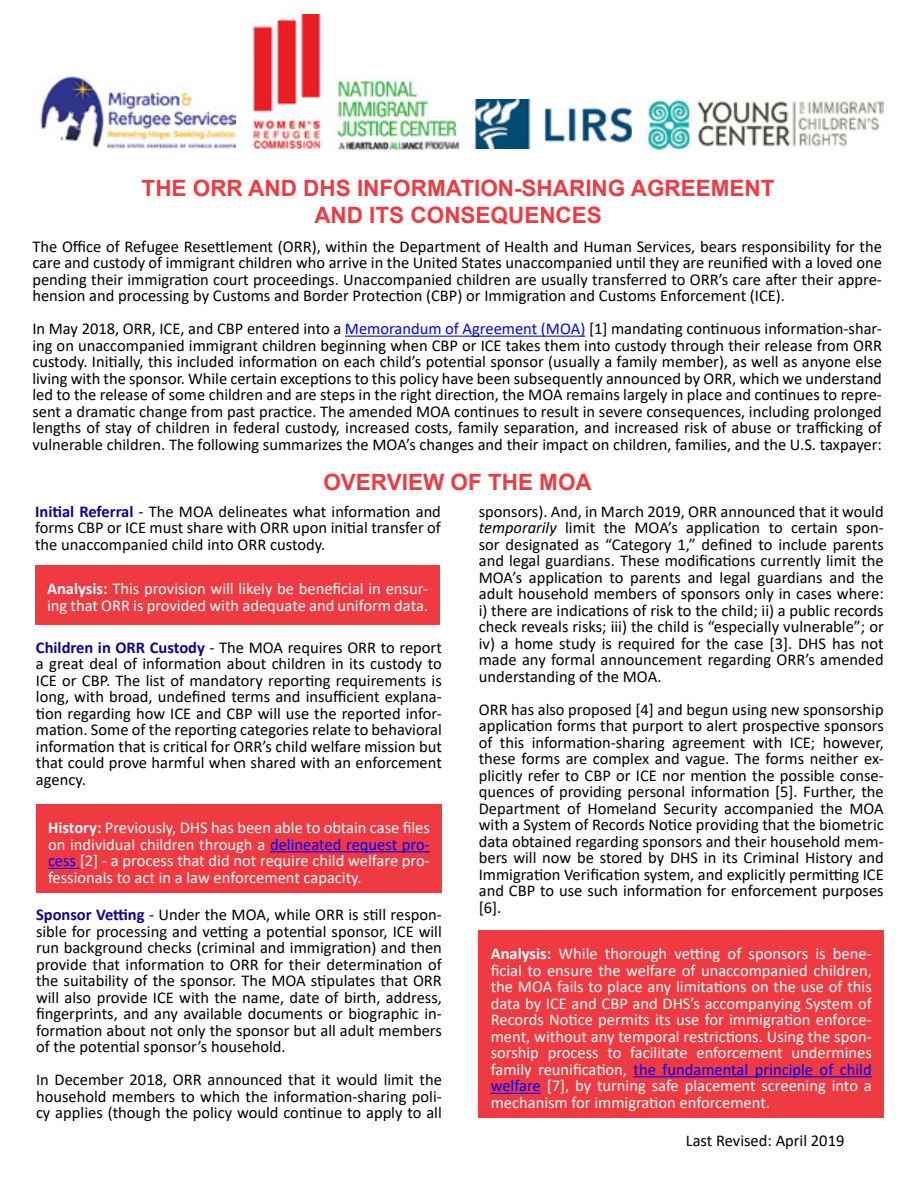
<style>
.page{position:relative;width:918px;height:1188px;background:#fff}
.page>*{position:absolute;margin:0;border:0;box-sizing:border-box;transform-origin:0 0}
.t1{font:700 22.5px/27px "Arial";color:#ef3a42;text-align:center}
.t2{font:16.5px/16.5px "Calibri";color:#000;text-align:justify}
.t3{font:16.5px/16.5px "Calibri";color:#fff;text-align:justify}
.s1{color:#00f}
.s2{font-weight:700;color:#120194}
.s3{font-weight:700}
.s4{font-style:italic}
</style>
<div class="page">
<hr style="left:345px;top:336px;width:240px;height:1px;background:#00f">
<div style="left:35px;top:565px;width:405px;height:60px;background:#ef3a42"></div>
<div style="left:36px;top:805px;width:406px;height:88px;background:#ef3a42"></div>
<hr style="left:270px;top:851px;width:160px;height:1px;background:#00f">
<hr style="left:48px;top:868px;width:32px;height:1px;background:#00f">
<div style="left:479px;top:931px;width:405px;height:187px;background:#ef3a42"></div>
<hr style="left:634px;top:1076px;width:238px;height:1px;background:#00f">
<hr style="left:491px;top:1093px;width:50px;height:1px;background:#00f">
<img style="left:40px;top:76px;width:196px;height:73px">
<img style="left:254px;top:14px;width:68px;height:135px">
<img style="left:334px;top:77px;width:126px;height:74px">
<img style="left:646px;top:99px;width:238px;height:50px">
<img style="left:475px;top:99px;width:157px;height:50px">
<h1 class="t1" style="left:142px;top:175px;width:634px">THE ORR AND DHS INFORMATION-SHARING AGREEMENT<br>AND ITS CONSEQUENCES</h1>
<p class="t2" style="left:32px;top:238px;width:851px">The Office of Refugee Resettlement (ORR), within the Department of Health and Human Services, bears responsibility for the care and custody of immigrant children who arrive in the United States unaccompanied until they are reunified with a loved one pending their immigration court proceedings. Unaccompanied children are usually transferred to ORR’s care after their appre&shy;hension and processing by Customs and Border Protection (CBP) or Immigration and Customs Enforcement (ICE).</p>
<p class="t2" style="left:32px;top:320px;width:851px">In May 2018, ORR, ICE, and CBP entered into a <span class="s1">Memorandum of Agreement (MOA)</span> [1] mandating continuous information-shar&shy;ing on unaccompanied immigrant children beginning when CBP or ICE takes them into custody through their release from ORR custody. Initially, this included information on each child’s potential sponsor (usually a family member), as well as anyone else living with the sponsor. While certain exceptions to this policy have been subsequently announced by ORR, which we understand led to the release of some children and are steps in the right direction, the MOA remains largely in place and continues to repre&shy;sent a dramatic change from past practice. The amended MOA continues to result in severe consequences, including prolonged lengths of stay of children in federal custody, increased costs, family separation, and increased risk of abuse or trafficking of vulnerable children. The following summarizes the MOA’s changes and their impact on children, families, and the U.S. taxpayer:</p>
<h1 class="t1" style="left:323px;top:469px;width:270px">OVERVIEW OF THE MOA</h1>
<p class="t2" style="left:35px;top:503px;width:408px"><span class="s2">Initial Referral</span> - The MOA delineates what information and forms CBP or ICE must share with ORR upon initial transfer of the unaccompanied child into ORR custody.</p>
<p class="t3" style="left:47px;top:580px;width:383px"><span class="s3">Analysis:</span> This provision will likely be beneficial in ensur&shy;ing that ORR is provided with adequate and uniform data.</p>
<p class="t2" style="left:36px;top:638px;width:407px"><span class="s2">Children in ORR Custody</span> - The MOA requires ORR to report a great deal of information about children in its custody to ICE or CBP. The list of mandatory reporting requirements is long, with broad, undefined terms and insufficient explana&shy;tion regarding how ICE and CBP will use the reported infor&shy;mation. Some of the reporting categories relate to behavioral information that is critical for ORR’s child welfare mission but that could prove harmful when shared with an enforcement agency.</p>
<p class="t3" style="left:48px;top:819px;width:383px"><span class="s3">History:</span> Previously, DHS has been able to obtain case files on individual children through a <span class="s1">delineated request pro&shy;cess</span> [2] - a process that did not require child welfare pro&shy;fessionals to act in a law enforcement capacity.</p>
<p class="t2" style="left:36px;top:906px;width:408px"><span class="s2">Sponsor Vetting</span> - Under the MOA, while ORR is still respon&shy;sible for processing and vetting a potential sponsor, ICE will run background checks (criminal and immigration) and then provide that information to ORR for their determination of the suitability of the sponsor. The MOA stipulates that ORR will also provide ICE with the name, date of birth, address, fingerprints, and any available documents or biographic in&shy;formation about not only the sponsor but all adult members of the potential sponsor’s household.</p>
<p class="t2" style="left:36px;top:1071px;width:407px">In December 2018, ORR announced that it would limit the household members to which the information-sharing poli&shy;cy applies (though the policy would continue to apply to all</p>
<p class="t2" style="left:479px;top:503px;width:407px">sponsors). And, in March 2019, ORR announced that it would <span class="s4">temporarily</span> limit the MOA’s application to certain spon&shy;sor designated as “Category 1,” defined to include parents and legal guardians. These modifications currently limit the MOA’s application to parents and legal guardians and the adult household members of sponsors only in cases where: i) there are indications of risk to the child; ii) a public records check reveals risks; iii) the child is “especially vulnerable”; or iv) a home study is required for the case [3]. DHS has not made any formal announcement regarding ORR’s amended understanding of the MOA.</p>
<p class="t2" style="left:479px;top:701px;width:407px">ORR has also proposed [4] and begun using new sponsorship application forms that purport to alert prospective sponsors of this information-sharing agreement with ICE; however, these forms are complex and vague. The forms neither ex&shy;plicitly refer to CBP or ICE nor mention the possible conse&shy;quences of providing personal information [5]. Further, the Department of Homeland Security accompanied the MOA with a System of Records Notice providing that the biometric data obtained regarding sponsors and their household mem&shy;bers will now be stored by DHS in its Criminal History and Immigration Verification system, and explicitly permitting ICE and CBP to use such information for enforcement purposes [6].</p>
<p class="t3" style="left:491px;top:945px;width:383px"><span class="s3">Analysis:</span> While thorough vetting of sponsors is bene&shy;ficial to ensure the welfare of unaccompanied children, the MOA fails to place any limitations on the use of this data by ICE and CBP and DHS’s accompanying System of Records Notice permits its use for immigration enforce&shy;ment, without any temporal restrictions. Using the spon&shy;sorship process to facilitate enforcement undermines family reunification, <span class="s1">the fundamental principle of child welfare</span> [7], by turning safe placement screening into a mechanism for immigration enforcement.</p>
<p class="t2" style="left:686px;top:1132px;width:160px">Last Revised: April 2019</p>
</div>
